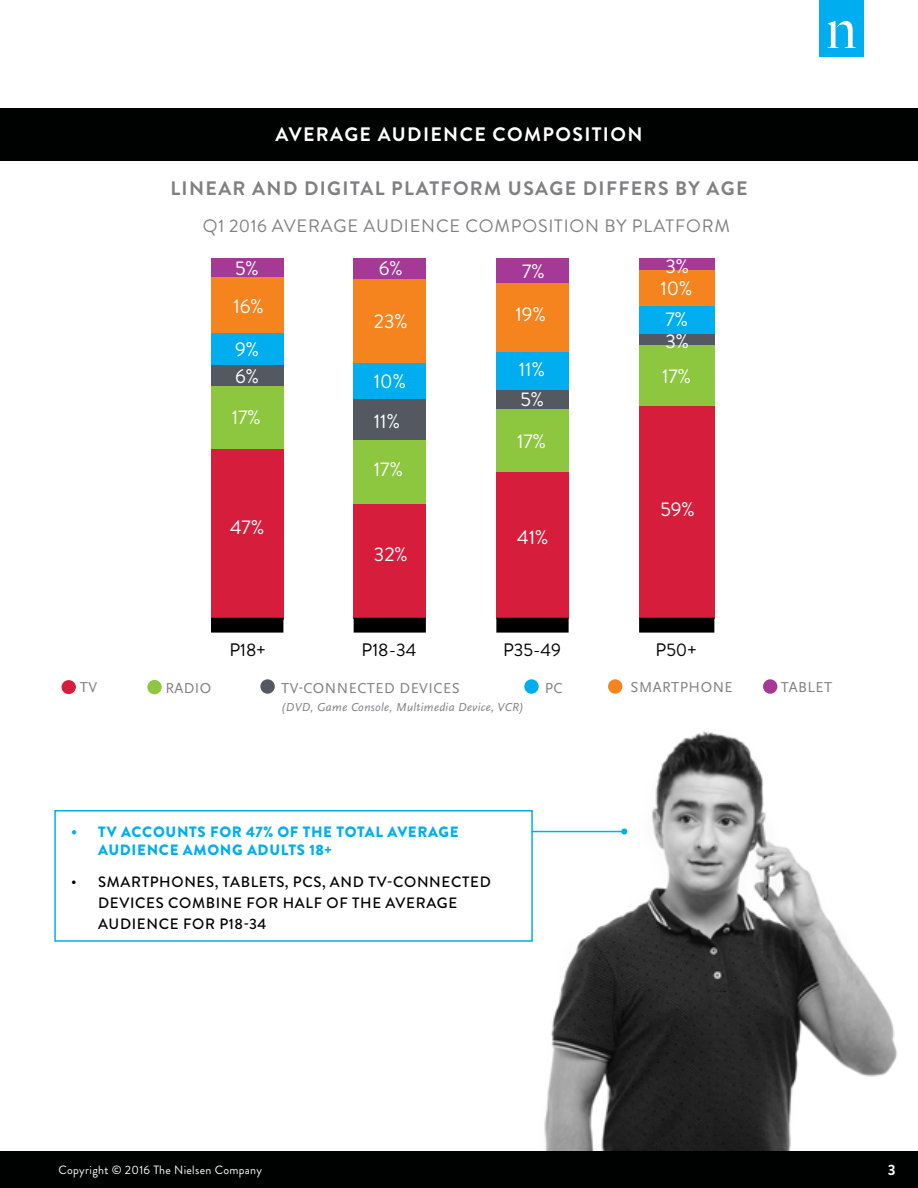
<style>
.page{position:relative;width:918px;height:1188px;background:#fff}
.page>*{position:absolute;margin:0;border:0;box-sizing:border-box;transform-origin:0 0}
.t1{font:19.8px/42.5px "Brandon Grotesque";color:#fff;text-align:center}
.t2{font:700 19.5px "Brandon Grotesque";letter-spacing:.07em;color:#807f83}
.t3{font:700 19.5px "Brandon Grotesque";letter-spacing:.07em;color:#fff}
.t4{font:18.15px "Brandon Grotesque";color:#010101}
.t5{font:18px "Brandon Grotesque";letter-spacing:.045em;color:#807f83}
.t6{font:500 15px/21px "Brandon Grotesque";letter-spacing:.045em;color:#000}
.t7{font:900 15px/18px "Brandon Grotesque";letter-spacing:.045em;color:#00aeef}
.t8{font:15px "Scala Sans OT";letter-spacing:.035em;color:#807f83}
.t9{font:700 15px "Brandon Grotesque";color:#fff}
.t10{font:italic 12px "Scala Sans OT";letter-spacing:.025em;color:#807f83}
.t11{font:12px "Brandon Grotesque";letter-spacing:.025em;color:#fff}
</style>
<div class="page">
<div style="left:820px;top:0;width:44px;height:57px;background:#00aeef"></div>
<svg style="left:828px;top:21px;width:28px;height:27px"></svg>
<div style="left:0;top:1152px;width:918px;height:36px;background:#000101"></div>
<img style="left:533px;top:731px;width:365px;height:420px">
<div style="left:0;top:108px;width:918px;height:52px;background:#000101"></div>
<div style="left:639px;top:406px;width:75px;height:213px;background:#d61e3c"></div>
<div style="left:639px;top:345px;width:75px;height:61px;background:#8dc63f"></div>
<div style="left:639px;top:333px;width:75px;height:12px;background:#545861"></div>
<div style="left:639px;top:306px;width:75px;height:27px;background:#00aeef"></div>
<div style="left:639px;top:270px;width:75px;height:36px;background:#f5841f"></div>
<div style="left:639px;top:258px;width:75px;height:12px;background:#a43a95"></div>
<div style="left:496px;top:472px;width:73px;height:147px;background:#d61e3c"></div>
<div style="left:496px;top:408px;width:73px;height:64px;background:#8dc63f"></div>
<div style="left:496px;top:390px;width:73px;height:18px;background:#545861"></div>
<div style="left:496px;top:351px;width:73px;height:39px;background:#00aeef"></div>
<div style="left:496px;top:283px;width:73px;height:68px;background:#f5841f"></div>
<div style="left:496px;top:258px;width:73px;height:25px;background:#a43a95"></div>
<div style="left:354px;top:503px;width:72px;height:116px;background:#d61e3c"></div>
<div style="left:354px;top:440px;width:72px;height:63px;background:#8dc63f"></div>
<div style="left:354px;top:399px;width:72px;height:41px;background:#545861"></div>
<div style="left:354px;top:363px;width:72px;height:36px;background:#00aeef"></div>
<div style="left:354px;top:279px;width:72px;height:84px;background:#f5841f"></div>
<div style="left:354px;top:258px;width:72px;height:21px;background:#a43a95"></div>
<div style="left:211px;top:449px;width:72px;height:170px;background:#d61e3c"></div>
<div style="left:211px;top:385px;width:72px;height:64px;background:#8dc63f"></div>
<div style="left:211px;top:365px;width:72px;height:20px;background:#545861"></div>
<div style="left:211px;top:333px;width:72px;height:32px;background:#00aeef"></div>
<div style="left:211px;top:277px;width:72px;height:56px;background:#f5841f"></div>
<div style="left:211px;top:258px;width:72px;height:19px;background:#a43a95"></div>
<div style="left:211px;top:618px;width:72px;height:15px;background:#000"></div>
<div style="left:354px;top:618px;width:72px;height:15px;background:#000"></div>
<div style="left:496px;top:618px;width:73px;height:15px;background:#000"></div>
<div style="left:639px;top:618px;width:75px;height:15px;background:#000"></div>
<div style="left:54px;top:810px;width:479px;height:132px;border:2px solid #00aeef"></div>
<hr style="left:532px;top:831px;width:92px;height:1px;background:#00aeef">
<svg style="left:621px;top:829px;width:6px;height:6px"></svg>
<hr style="left:0;top:1151px;width:918px;height:4px;background:#000101">
<div style="left:62px;top:680px;width:14px;height:14px;background:#d61e3c;border-radius:50%"></div>
<div style="left:147px;top:680px;width:15px;height:14px;background:#8dc63f;border-radius:50%"></div>
<div style="left:260px;top:679px;width:15px;height:15px;background:#545861;border-radius:50%"></div>
<div style="left:524px;top:679px;width:15px;height:15px;background:#00aeef;border-radius:50%"></div>
<div style="left:608px;top:679px;width:14px;height:15px;background:#f5841f;border-radius:50%"></div>
<div style="left:763px;top:679px;width:14px;height:15px;background:#a43a95;border-radius:50%"></div>
<h2 class="t3" style="left:275px;top:121px;width:369px">AVERAGE AUDIENCE COMPOSITION</h2>
<h2 class="t2" style="left:170px;top:175px;width:234px">LINEAR AND DIGITAL PLA</h2>
<h2 class="t2" style="left:430px;top:175px;width:319px">TFORM USAGE DIFFERS BY AGE</h2>
<p class="t5" style="left:203px;top:214px;width:529px">Q1 2016 AVERAGE AUDIENCE COMPOSITION BY PLATFORM</p>
<h1 class="t1" style="left:235px;top:247px;width:25px">5%</h1>
<h1 class="t1" style="left:233px;top:286px;width:32px">16%</h1>
<h1 class="t1" style="left:235px;top:328px;width:26px">9%</h1>
<h1 class="t1" style="left:235px;top:355px;width:26px">6%</h1>
<h1 class="t1" style="left:232px;top:396px;width:31px">17%</h1>
<h1 class="t1" style="left:230px;top:506px;width:36px">47%</h1>
<h1 class="t1" style="left:379px;top:247px;width:26px">6%</h1>
<h1 class="t1" style="left:516px;top:250px;width:32px">7%<br>19%</h1>
<h1 class="t1" style="left:374px;top:300px;width:36px">23%</h1>
<h1 class="t1" style="left:374px;top:361px;width:34px">10%</h1>
<h1 class="t1" style="left:374px;top:401px;width:28px">11%</h1>
<h1 class="t1" style="left:374px;top:448px;width:31px">17%</h1>
<h1 class="t1" style="left:374px;top:534px;width:36px">32%</h1>
<h1 class="t1" style="left:519px;top:355px;width:28px;line-height:29.7px;text-align:left">11%<br>5%</h1>
<h1 class="t1" style="left:517px;top:421px;width:31px">17%</h1>
<h1 class="t1" style="left:517px;top:516px;width:33px">41%</h1>
<h1 class="t1" style="left:665px;top:245px;width:25px">3%</h1>
<h1 class="t1" style="left:660px;top:267px;width:34px">10%</h1>
<h1 class="t1" style="left:665px;top:298px;width:24px">7%</h1>
<h1 class="t1" style="left:665px;top:320px;width:25px">3%</h1>
<h1 class="t1" style="left:662px;top:355px;width:31px">17%</h1>
<h1 class="t1" style="left:660px;top:489px;width:36px">59%</h1>
<p class="t4" style="left:229px;top:637px;width:38px">P18+</p>
<p class="t4" style="left:362px;top:637px;width:56px">P18-34</p>
<p class="t4" style="left:503px;top:637px;width:60px">P35-49</p>
<p class="t4" style="left:656px;top:637px;width:42px">P50+</p>
<p class="t8" style="left:80px;top:679px;width:19px">TV</p>
<p class="t8" style="left:165px;top:680px;width:47px">RADIO</p>
<p class="t8" style="left:281px;top:680px;width:44px">TV-CONN</p>
<p class="t8" style="left:349px;top:680px;width:111px">ECTED DEVICES</p>
<p class="t10" style="left:281px;top:700px;width:244px">(DVD, Game Console, Multimedia Device, VCR)</p>
<p class="t8" style="left:545px;top:680px;width:19px">PC</p>
<p class="t8" style="left:630px;top:679px;width:20px">SMARTPHON</p>
<p class="t8" style="left:725px;top:679px;width:10px">E</p>
<p class="t8" style="left:781px;top:679px;width:49px">TAB LET</p>
<p class="t7" style="left:98px;top:823px;width:362px;text-indent:-27px">• TV ACCOUNTS FOR 47% OF THE TOTAL AVERAGE<br>AUDIENCE AMONG ADULTS 18+</p>
<p class="t6" style="left:98px;top:871px;width:394px;text-indent:-27px">• SMARTPHONES, TABLETS, PCS, AND TV-CONNECTED<br>DEVICES COMBINE FOR HALF OF THE AVERAGE<br>AUDIENCE FOR P18-34</p>
<p class="t11" style="left:59px;top:1162px;width:205px">COPYRIGHT © 2016 THE NIELSEN COMPANY</p>
<p class="t9" style="left:888px;top:1160px;width:9px">3</p>
</div>
